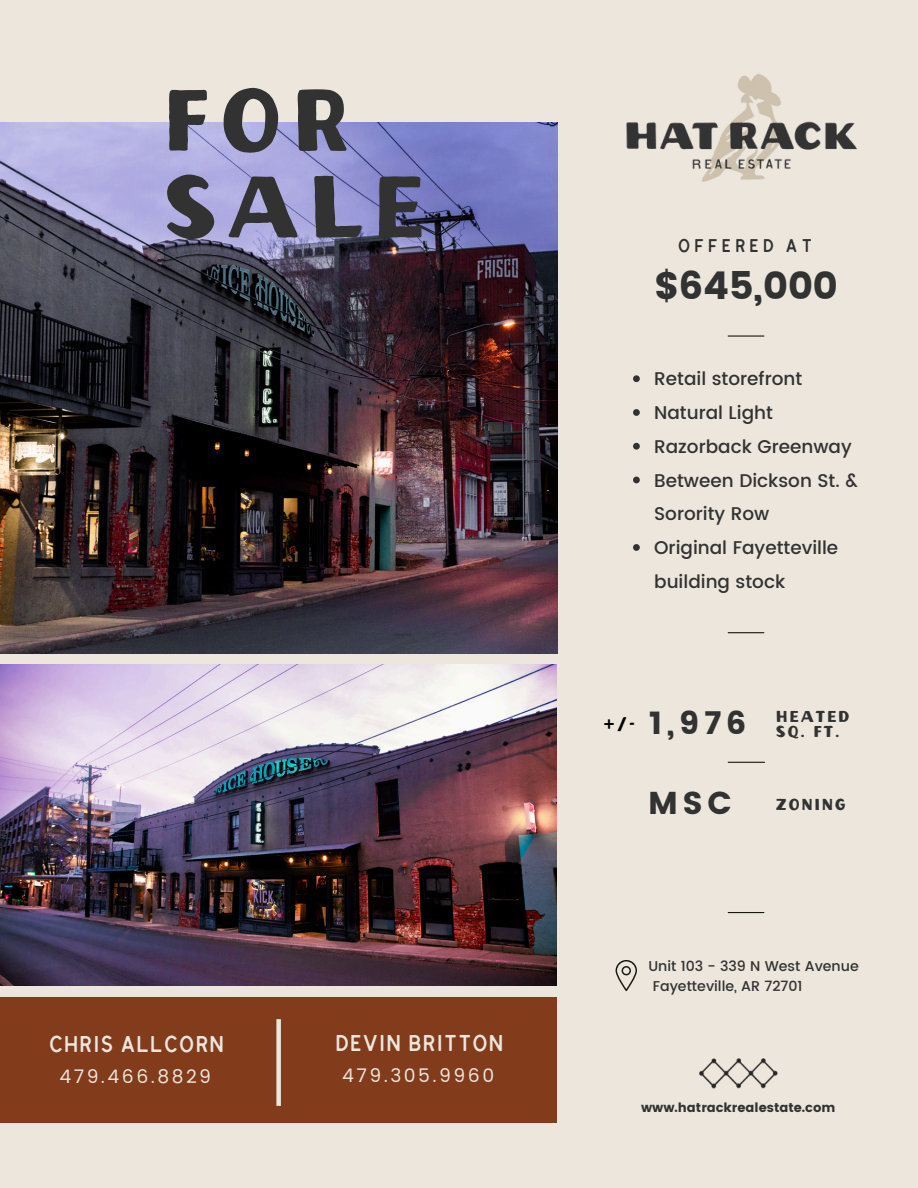
<style>
.page{position:relative;width:918px;height:1188px;background:#ece6dd}
.page>*{position:absolute;margin:0;border:0;box-sizing:border-box;transform-origin:0 0}
.t1{font:300 87.75px/86.7px "VS John Muir Sans";letter-spacing:.145em;color:#323232}
.t2{font:38.25px "Poppins";color:#323232}
.t3{font:31.65px "Poppins";color:#323232}
.t4{font:31.5px "Poppins";color:#323232}
.t5{font:24.6px "Cymbria Bold Rounded";letter-spacing:.06em;color:#ece6dd}
.t6{font:19.8px "Cymbria Bold Rounded";letter-spacing:.21em;color:#323232}
.t7{font:18.6px "Poppins";letter-spacing:.135em;color:#ece6dd}
.t8{font:500 18.45px/33.8px "Poppins";color:#323232}
.t9{font:300 16.65px "VS John Muir Sans";color:#000}
.t10{font:300 15.9px "VS John Muir Sans";letter-spacing:.145em;color:#323232}
.t11{font:500 14.25px "Poppins";color:#323232}
.t12{font:12.9px "Poppins";color:#323232}
</style>
<div class="page">
<img style="left:0;top:122px;width:558px;height:531px">
<hr style="left:728px;top:762px;width:37px;height:1px;background:#171810">
<svg style="left:616px;top:960px;width:21px;height:31px"></svg>
<div style="left:0;top:997px;width:557px;height:126px;background:#823b1b"></div>
<img style="left:626px;top:74px;width:231px;height:108px">
<img style="left:0;top:665px;width:557px;height:320px">
<img style="left:699px;top:1058px;width:79px;height:31px">
<hr style="left:728px;top:335px;width:36px;height:2px;background:#171810">
<div style="left:276px;top:1019px;width:5px;height:87px;background:#ece6dd"></div>
<hr style="left:728px;top:632px;width:36px;height:1px;background:#171810">
<hr style="left:728px;top:912px;width:36px;height:1px;background:#171810">
<svg style="left:633px;top:375px;width:7px;height:7px"></svg>
<svg style="left:633px;top:409px;width:7px;height:7px"></svg>
<svg style="left:633px;top:443px;width:7px;height:7px"></svg>
<svg style="left:633px;top:477px;width:7px;height:6px"></svg>
<svg style="left:633px;top:544px;width:7px;height:7px"></svg>
<p class="t1" style="left:165px;top:82px;width:261px">FOR<br>SALE</p>
<h1 class="t5" style="left:50px;top:1027px;width:176px">CHRIS ALLCORN</h1>
<p class="t5" style="left:337px;top:1027px;width:169px">DEVIN BRITTON</p>
<p class="t7" style="left:60px;top:1065px;width:153px">479.466.8829</p>
<p class="t7" style="left:342px;top:1065px;width:154px">479.305.9960</p>
<h4 class="t6" style="left:679px;top:232px;width:135px">OFFERED AT</h4>
<h5 class="t2" style="left:654px;top:264px;width:185px">$645,000</h5>
<p class="t8" style="left:654px;top:362px;width:150px">Retail storefront</p>
<p class="t8" style="left:654px;top:396px;width:120px">Natural Light</p>
<p class="t8" style="left:654px;top:430px;width:199px">Razorback Greenway</p>
<p class="t8" style="left:654px;top:463px;width:205px">Between Dickson St. &amp;<br>Sorority Row</p>
<h3 class="t8" style="left:654px;top:531px;width:186px">Original Fayetteville building stock</h3>
<p class="t9" style="left:604px;top:717px;width:32px">+/-</p>
<p class="t4" style="left:649px;top:705px;width:99px">1,976</p>
<h5 class="t10" style="left:776px;top:709px;width:75px">HEATED</h5>
<h2 class="t10" style="left:776px;top:725px;width:64px">SQ. FT.</h2>
<p class="t3" style="left:648px;top:785px;width:85px">MSC</p>
<p class="t10" style="left:776px;top:798px;width:71px">ZONING</p>
<h4 class="t11" style="left:648px;top:958px;width:212px">Unit 103 - 339 N West Avenue</h4>
<p class="t11" style="left:653px;top:978px;width:151px">Fayetteville, AR 72701</p>
<h5 class="t12" style="left:641px;top:1100px;width:196px">www.hatrackrealestate.com</h5>
</div>
